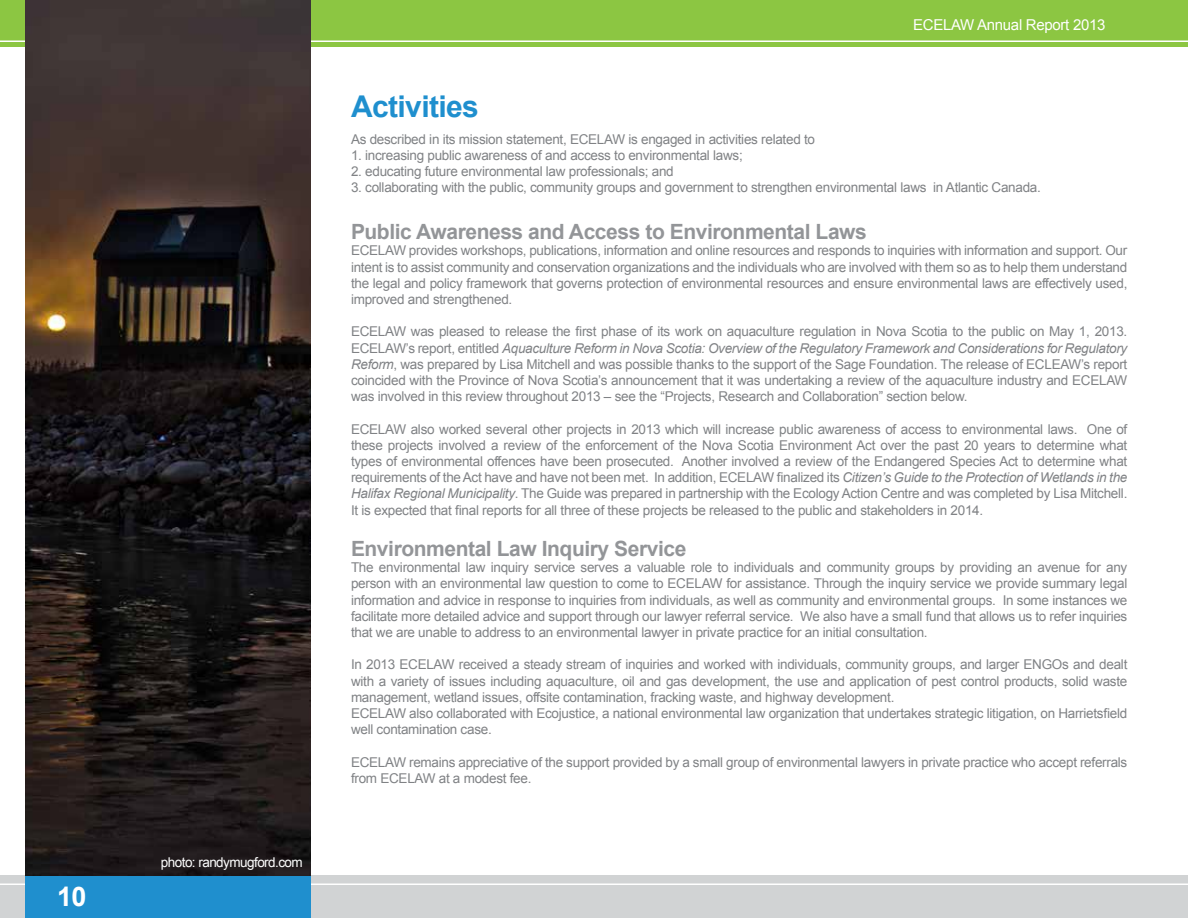
<style>
.page{position:relative;width:1188px;height:918px;background:#fff}
.page>*{position:absolute;margin:0;border:0;box-sizing:border-box;transform-origin:0 0}
.t1{font:700 30px "Arial";letter-spacing:-.02em;color:#1f8fce}
.t2{font:700 27px "Arial";color:#fff}
.t3{font:700 21px "Arial";letter-spacing:-.02em;color:#939598}
.t4{font:15px "Arial";letter-spacing:-.02em;color:#fff}
.t5{font:13.5px/16.2px "Arial";letter-spacing:-.02em;color:#808285;text-align:justify}
.t6{font:13.5px "Arial";letter-spacing:-.04em;color:#fff}
.s1{font-style:italic}
</style>
<div class="page">
<div style="left:0;top:876px;width:1188px;height:42px;background:#d1d3d4"></div>
<hr style="left:0;top:883px;width:1188px;height:2px;background:#fff">
<div style="left:0;top:0;width:1188px;height:46px;background:#8cc642"></div>
<hr style="left:0;top:40px;width:1188px;height:2px;background:#fff">
<div style="left:25px;top:0;width:285px;height:918px;background:#1f8fce"></div>
<img style="left:25px;top:0;width:285px;height:876px">
<h2 class="t2" style="left:57px;top:879px;width:31px">10</h2>
<p class="t6" style="left:161px;top:853px;width:143px">photo: randymugford.com</p>
<p class="t4" style="left:913px;top:15px;width:194px">ECELAW Annual Report 2013</p>
<h1 class="t1" style="left:351px;top:86px;width:129px">Activities</h1>
<p class="t5" style="left:351px;top:131px;width:466px">As described in its mission statement, ECELAW is engaged in activities related to</p>
<p class="t5" style="left:351px;top:147px;width:393px">1. increasing public awareness of and access to environmental laws;</p>
<p class="t5" style="left:351px;top:164px;width:324px">2. educating future environmental law professionals; and</p>
<p class="t5" style="left:351px;top:180px;width:691px">3. collaborating with the public, community groups and government to strengthen environmental laws in Atlantic Canada.</p>
<h3 class="t3" style="left:351px;top:218px;width:517px">Public Awareness and Access to Environmental Laws</h3>
<p class="t5" style="left:351px;top:243px;width:778px">ECELAW provides workshops, publications, information and online resources and responds to inquiries with information and support. Our intent is to assist community and conservation organizations and the individuals who are involved with them so as to help them understand the legal and policy framework that governs protection of environmental resources and ensure environmental laws are effectively used, improved and strengthened.</p>
<p class="t5" style="left:351px;top:324px;width:778px">ECELAW was pleased to release the first phase of its work on aquaculture regulation in Nova Scotia to the public on May 1, 2013.<br>ECELAW’s report, entitled <span class="s1">Aquaculture Reform in Nova Scotia: Overview of the Regulatory Framework and Considerations for Regulatory Reform</span>, was prepared by Lisa Mitchell and was possible thanks to the support of the Sage Foundation. The release of ECLEAW’s report coincided with the Province of Nova Scotia’s announcement that it was undertaking a review of the aquaculture industry and ECELAW was involved in this review throughout 2013 – see the “Projects, Research and Collaboration” section below.</p>
<p class="t5" style="left:351px;top:421px;width:778px">ECELAW also worked several other projects in 2013 which will increase public awareness of access to environmental laws. One of these projects involved a review of the enforcement of the Nova Scotia Environment Act over the past 20 years to determine what types of environmental offences have been prosecuted. Another involved a review of the Endangered Species Act to determine what requirements of the Act have and have not been met. In addition, ECELAW finalized its <span class="s1">Citizen’s Guide to the Protection of Wetlands in the Halifax Regional Municipality</span>. The Guide was prepared in partnership with the Ecology Action Centre and was completed by Lisa Mitchell.<br>It is expected that final reports for all three of these projects be released to the public and stakeholders in 2014.</p>
<h3 class="t3" style="left:351px;top:535px;width:337px">Environmental Law Inquiry Service</h3>
<p class="t5" style="left:351px;top:560px;width:778px">The environmental law inquiry service serves a valuable role to individuals and community groups by providing an avenue for any person with an environmental law question to come to ECELAW for assistance. Through the inquiry service we provide summary legal information and advice in response to inquiries from individuals, as well as community and environmental groups. In some instances we facilitate more detailed advice and support through our lawyer referral service. We also have a small fund that allows us to refer inquiries that we are unable to address to an environmental lawyer in private practice for an initial consultation.</p>
<p class="t5" style="left:351px;top:657px;width:778px;text-align:left">In 2013 ECELAW received a steady stream of inquiries and worked with individuals, community groups, and larger ENGOs and dealt with a variety of issues including aquaculture, oil and gas development, the use and application of pest control products, solid waste management, wetland issues, offsite contamination, fracking waste, and highway development.<br>ECELAW also collaborated with Ecojustice, a national environmental law organization that undertakes strategic litigation, on Harrietsfield well contamination case.</p>
<p class="t5" style="left:351px;top:754px;width:778px">ECELAW remains appreciative of the support provided by a small group of environmental lawyers in private practice who accept referrals from ECELAW at a modest fee.</p>
</div>
